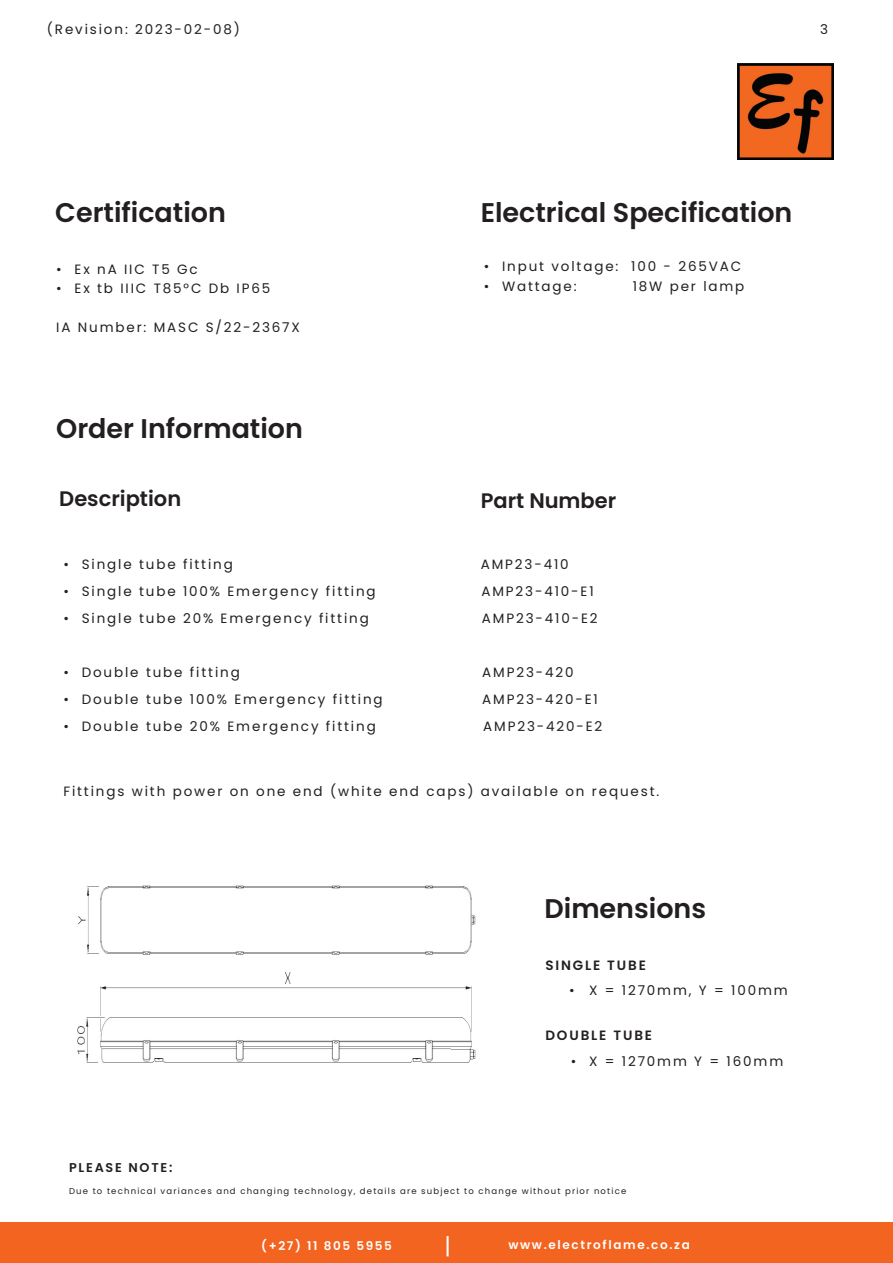
<style>
.page{position:relative;width:893px;height:1263px;background:#fff}
.page>*{position:absolute;margin:0;border:0;box-sizing:border-box;transform-origin:0 0}
.t1{font:600 27px "Poppins";color:#231f20}
.t2{font:22.5px "Poppins";color:#fff}
.t3{font:600 21px "Poppins";color:#231f20}
.t4{font:13.5px "Poppins";letter-spacing:.14em;color:#231f20}
.t5{font:600 13.5px "Poppins";letter-spacing:.14em;color:#231f20}
.t6{font:600 12.75px "Poppins";letter-spacing:.14em;color:#231f20}
.t7{font:600 12px "Poppins";letter-spacing:.14em;color:#fff}
.t8{font:8.55px "Poppins";letter-spacing:.14em;color:#231f20}
</style>
<div class="page">
<div style="left:0;top:1222px;width:893px;height:41px;background:#f36421"></div>
<img style="left:737px;top:64px;width:97px;height:95px">
<img style="left:77px;top:885px;width:399px;height:178px">
<p class="t4" style="left:47px;top:21px;width:195px">(Revision: 2023-02-08)</p>
<p class="t4" style="left:820px;top:21px;width:9px">3</p>
<h1 class="t1" style="left:55px;top:197px;width:172px">Certification</h1>
<p class="t4" style="left:56px;top:261px;width:143px">• Ex nA IIC T5 Gc</p>
<p class="t4" style="left:56px;top:281px;width:216px">• Ex tb IIIC T85°C Db IP65</p>
<p class="t4" style="left:56px;top:320px;width:245px">IA Number: MASC S/22-2367X</p>
<h1 class="t1" style="left:56px;top:413px;width:248px">Order Information</h1>
<h1 class="t1" style="left:481px;top:197px;width:313px">Electrical Specification</h1>
<p class="t4" style="left:484px;top:258px;width:259px">• Input voltage: 100 - 265VAC</p>
<p class="t4" style="left:484px;top:278px;width:95px">• Wattage:</p>
<p class="t4" style="left:633px;top:278px;width:113px">18W per lamp</p>
<h3 class="t3" style="left:59px;top:486px;width:123px">Description</h3>
<h3 class="t3" style="left:481px;top:488px;width:137px">Part Number</h3>
<p class="t4" style="left:63px;top:556px;width:171px">• Single tube fitting</p>
<p class="t4" style="left:481px;top:556px;width:89px">AMP23-410</p>
<p class="t4" style="left:63px;top:583px;width:314px">• Single tube 100% Emergency fitting</p>
<p class="t4" style="left:481px;top:583px;width:114px">AMP23-410-E1</p>
<p class="t4" style="left:63px;top:610px;width:307px">• Single tube 20% Emergency fitting</p>
<p class="t4" style="left:482px;top:610px;width:117px">AMP23-410-E2</p>
<p class="t4" style="left:63px;top:664px;width:178px">• Double tube fitting</p>
<p class="t4" style="left:482px;top:664px;width:93px">AMP23-420</p>
<p class="t4" style="left:63px;top:691px;width:321px">• Double tube 100% Emergency fitting</p>
<p class="t4" style="left:482px;top:691px;width:117px">AMP23-420-E1</p>
<p class="t4" style="left:63px;top:718px;width:314px">• Double tube 20% Emergency fitting</p>
<p class="t4" style="left:483px;top:718px;width:121px">AMP23-420-E2</p>
<p class="t4" style="left:63px;top:784px;width:597px">Fittings with power on one end (white end caps) available on request.</p>
<h1 class="t1" style="left:544px;top:893px;width:163px">Dimensions</h1>
<p class="t5" style="left:545px;top:957px;width:102px">SINGLE TUBE</p>
<p class="t4" style="left:569px;top:983px;width:220px">• X = 1270mm, Y = 100mm</p>
<p class="t5" style="left:545px;top:1028px;width:108px">DOUBLE TUBE</p>
<p class="t4" style="left:571px;top:1053px;width:214px">• X = 1270mm Y = 160mm</p>
<p class="t6" style="left:69px;top:1160px;width:105px">PLEASE NOTE:</p>
<p class="t8" style="left:69px;top:1186px;width:559px">Due to technical variances and changing technology, details are subject to change without prior notice</p>
<h2 class="t2" style="left:445px;top:1233px;width:8px">|</h2>
<p class="t7" style="left:261px;top:1238px;width:132px">(+27) 11 805 5955</p>
<p class="t7" style="left:508px;top:1237px;width:183px">www.electroflame.co.za</p>
</div>
